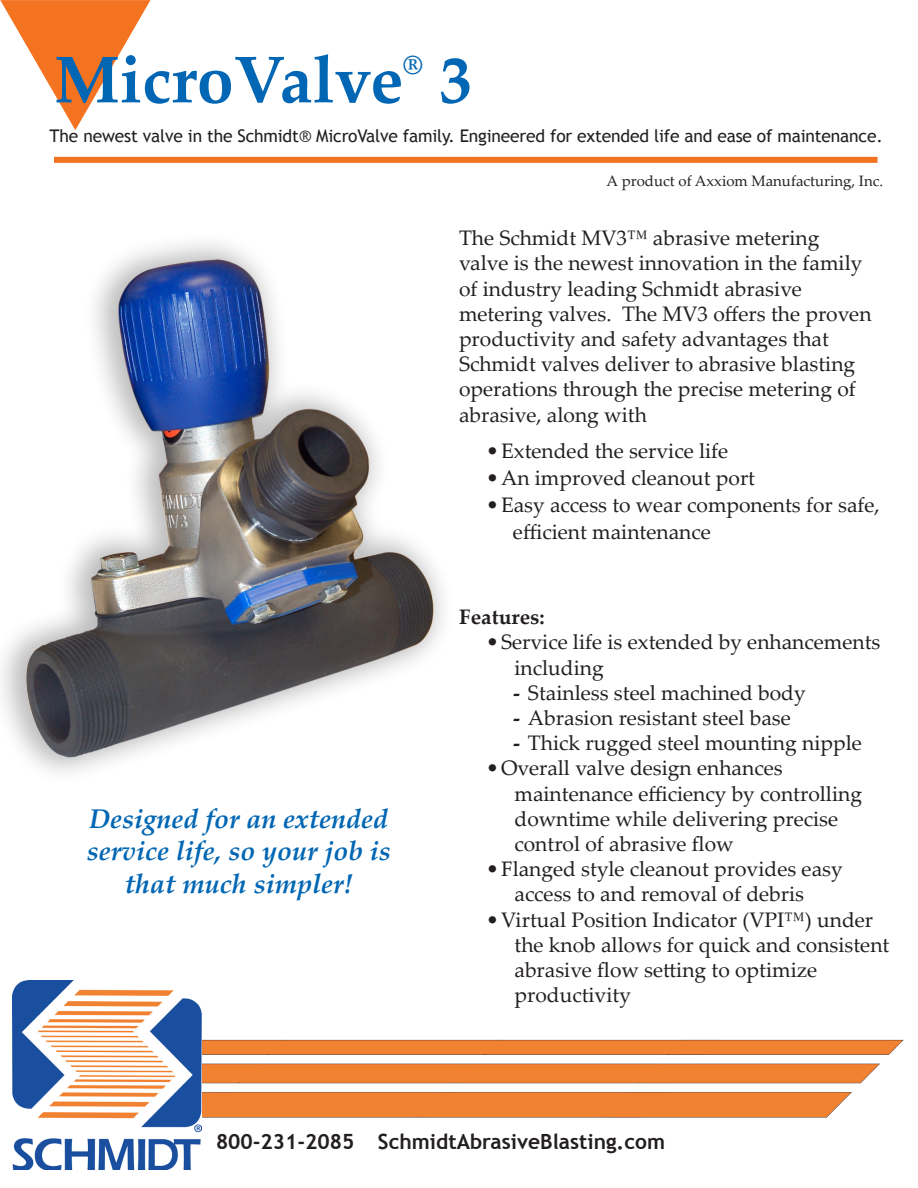
<style>
.page{position:relative;width:918px;height:1188px;background:#fff}
.page>*{position:absolute;margin:0;border:0;box-sizing:border-box;transform-origin:0 0}
.t1{font:700 66px "Palatino Linotype";color:#0166b3}
.t2{font:italic 700 27px/32.4px "Palatino Linotype";color:#0166b3;text-align:center}
.t3{font:700 26.25px "Palatino Linotype";color:#0166b3}
.Bullets{font:21px/25.2px "Palatino Linotype";color:#231f20}
.t4{font:700 21px "Trebuchet MS";color:#231f20}
.t5{font:700 21px "Palatino Linotype";color:#231f20}
.t6{font:17.4px "Trebuchet MS";letter-spacing:-.01em;color:#231f20}
.t7{font:15px "Palatino Linotype";color:#231f20}
.s1{font-weight:700}
</style>
<div class="page">
<img style="left:201px;top:1030px;width:702px;height:87px">
<img style="left:12px;top:981px;width:189px;height:189px">
<div style="left:54px;top:157px;width:824px;height:6px;background:#f47321"></div>
<div style="left:0;top:231px;width:455px;height:554px;background:#231f20;opacity:.3"></div>
<img style="left:25px;top:258px;width:410px;height:500px">
<p class="t1" style="left:54px;top:33px;width:351px">MicroValve</p>
<p class="t3" style="left:403px;top:46px;width:21px">®</p>
<p class="t1" style="left:439px;top:33px;width:34px">3</p>
<p class="t6" style="left:50px;top:126px;width:835px">The newest valve in the Schmidt® MicroValve family. Engineered for extended life and ease of maintenance.</p>
<p class="t7" style="left:606px;top:171px;width:278px">A product of Axxiom Manufacturing, Inc.</p>
<p class="t2" style="left:87px;top:801px;width:305px">Designed for an extended service life, so your job is that much simpler!</p>
<p class="Bullets" style="left:459px;top:225px;width:414px">The Schmidt MV3™ abrasive metering valve is the newest innovation in the family of industry leading Schmidt abrasive metering valves. The MV3 offers the proven productivity and safety advantages that Schmidt valves deliver to abrasive blasting operations through the precise metering of abrasive, along with</p>
<p class="Bullets" style="left:486px;top:437px;width:244px">•Extended the service life</p>
<p class="Bullets" style="left:486px;top:464px;width:271px">•An improved cleanout port</p>
<p class="Bullets" style="left:513px;top:490px;width:368px;line-height:27px;text-indent:-27px">•Easy access to wear components for safe, efficient maintenance</p>
<p class="t5" style="left:459px;top:602px;width:87px">Features:</p>
<p class="Bullets" style="left:515px;top:629px;width:367px;text-indent:-29px">•Service life is extended by enhancements including</p>
<p class="Bullets" style="left:513px;top:679px;width:294px"><span class="s1">-</span> Stainless steel machined body</p>
<p class="Bullets" style="left:513px;top:705px;width:279px"><span class="s1">-</span> Abrasion resistant steel base</p>
<p class="Bullets" style="left:513px;top:730px;width:350px"><span class="s1">-</span> Thick rugged steel mounting nipple</p>
<p class="Bullets" style="left:515px;top:755px;width:349px;text-indent:-29px">•Overall valve design enhances maintenance efficiency by controlling downtime while delivering precise control of abrasive flow</p>
<p class="Bullets" style="left:486px;top:856px;width:358px;text-align:center">•Flanged style cleanout provides easy access to and removal of debris</p>
<p class="Bullets" style="left:515px;top:906px;width:376px;text-indent:-29px">•Virtual Position Indicator (VPI™) under the knob allows for quick and consistent abrasive flow setting to optimize productivity</p>
<p class="t4" style="left:216px;top:1129px;width:451px">800-231-2085 SchmidtAbrasiveBlasting.com</p>
</div>
